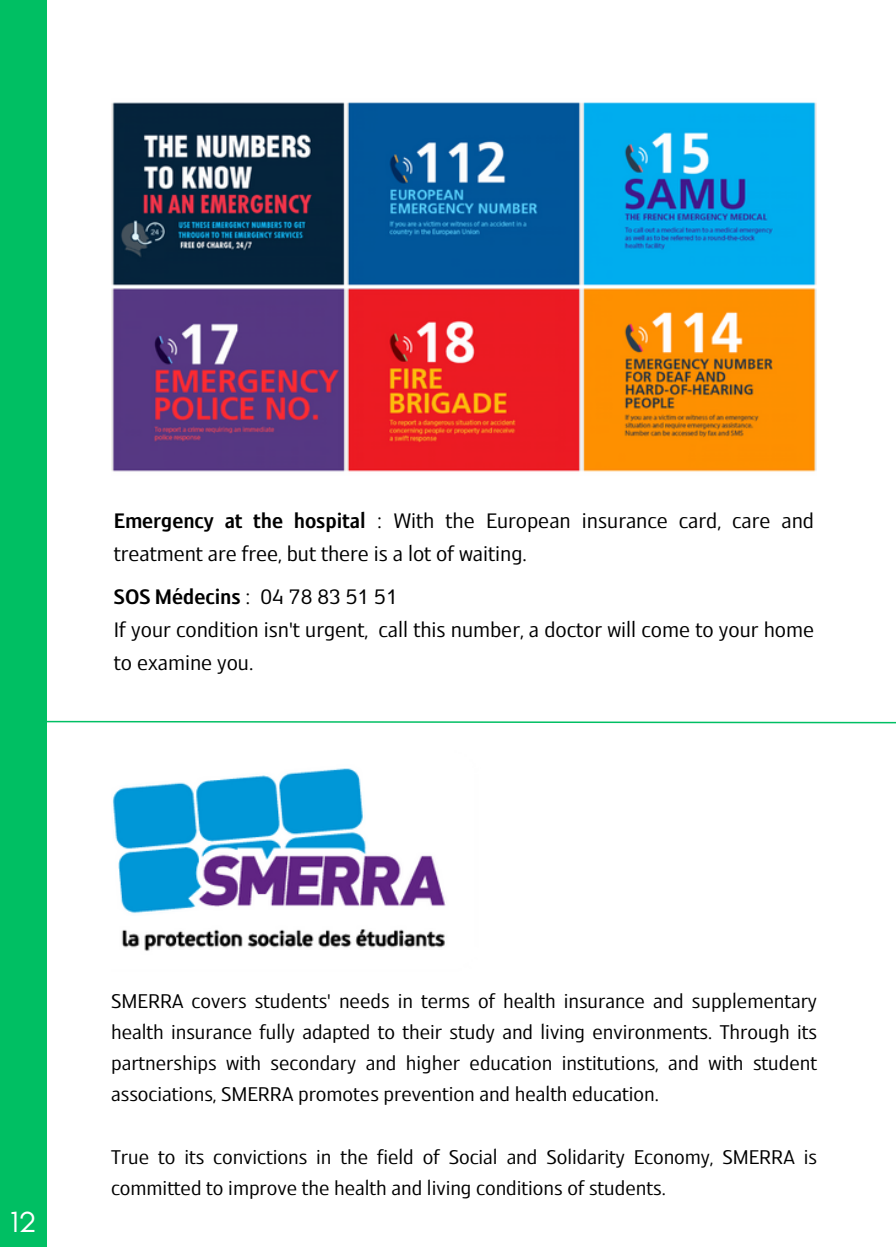
<style>
.page{position:relative;width:896px;height:1247px;background:#fff}
.page>*{position:absolute;margin:0;border:0;box-sizing:border-box;transform-origin:0 0}
.t1{font:29.6px "Glacial Indifference";color:#fff}
.t2{font:23.4px/32.8px "OS Aran 400";color:#000}
.t3{font:22.2px/31.2px "OS Aran 400";color:#000;text-align:justify}
.s1{font-family:"OS Aran 600"}
</style>
<div class="page">
<img style="left:111px;top:102px;width:705px;height:370px">
<svg style="left:47px;top:720px;width:849px;height:4px"></svg>
<img style="left:112px;top:768px;width:334px;height:183px">
<div style="left:0;top:0;width:47px;height:1246px;background:#00bf63"></div>
<h1 class="t2" style="left:114px;top:505px;width:701px"><span class="s1">Emergency at the hospital</span> : With the European insurance card, care and treatment are free, but there is a lot of waiting.</h1>
<h1 class="t2" style="left:114px;top:582px;width:701px"><span class="s1">SOS Médecins</span> : 04 78 83 51 51<br>If your condition isn't urgent, call this number, a doctor will come to your home to examine you.</h1>
<h1 class="t1" style="left:10px;top:1203px;width:28px">12</h1>
<p class="t3" style="left:111px;top:986px;width:707px">SMERRA covers students' needs in terms of health insurance and supplementary health insurance fully adapted to their study and living environments. Through its partnerships with secondary and higher education institutions, and with student associations, SMERRA promotes prevention and health education.</p>
<h1 class="t3" style="left:111px;top:1142px;width:707px">True to its convictions in the field of Social and Solidarity Economy, SMERRA is committed to improve the health and living conditions of students.</h1>
</div>
